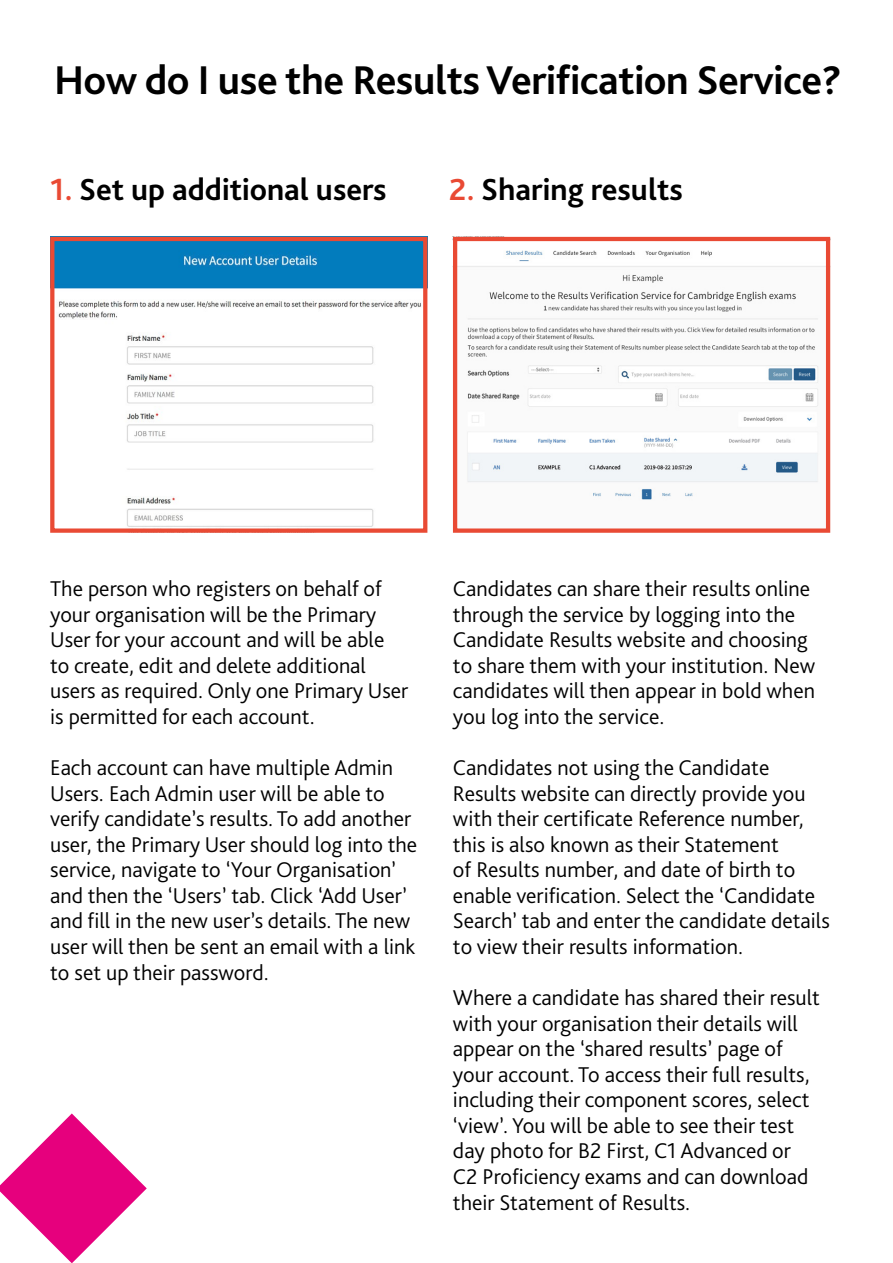
<style>
.page{position:relative;width:893px;height:1263px;background:#fff}
.page>*{position:absolute;margin:0;border:0;box-sizing:border-box;transform-origin:0 0}
.t1{font:700 63.9px "Bliss Pro";letter-spacing:-.01em;color:#000}
.t2{font:700 42px "Bliss Pro";letter-spacing:-.01em;color:#000}
.t3{font:700 31.95px "Bliss Pro";color:#000}
.t4{font:300 22.35px/25.5px "Bliss Pro";color:#000}
.s1{color:#e94a34}
</style>
<div class="page">
<img style="left:55px;top:242px;width:367px;height:285px">
<div style="left:50px;top:237px;width:377px;height:296px;border:4px solid #e94a34"></div>
<img style="left:458px;top:250px;width:367px;height:250px">
<div style="left:453px;top:237px;width:377px;height:296px;border:4px solid #e94a34"></div>
<svg style="left:0;top:1113px;width:147px;height:150px"></svg>
<p class="t1" style="left:52px;top:31px;width:830px">How do I use the Results Verifc</p>
<p class="t2" style="left:54px;top:54px;width:789px">How do I use the Results Verifcation Service?</p>
<p class="t3" style="left:50px;top:169px;width:338px"><span class="s1">1.</span> Set up additional users</p>
<p class="t3" style="left:449px;top:169px;width:235px"><span class="s1">2.</span> Sharing results</p>
<p class="t4" style="left:50px;top:575px;width:360px">The person who registers on behalf of your organisation will be the Primary User for your account and will be able to create, edit and delete additional users as required. Only one Primary User is permitted for each account.</p>
<p class="t4" style="left:50px;top:754px;width:368px">Each account can have multiple Admin Users. Each Admin user will be able to verify candidate’s results. To add another user, the Primary User should log into the service, navigate to ‘Your Organisation’ and then the ‘Users’ tab. Click ‘Add User’ and fill in the new user’s details. The new user will then be sent an email with a link to set up their password.</p>
<p class="t4" style="left:453px;top:575px;width:364px">Candidates can share their results online through the service by logging into the Candidate Results website and choosing to share them with your institution. New candidates will then appear in bold when you log into the service.</p>
<p class="t4" style="left:453px;top:754px;width:378px">Candidates not using the Candidate Results website can directly provide you with their certificate Reference number, this is also known as their Statement<br>of Results number, and date of birth to enable verification. Select the ‘Candidate Search’ tab and enter the candidate details to view their results information.</p>
<p class="t4" style="left:453px;top:984px;width:369px">Where a candidate has shared their result with your organisation their details will appear on the ‘shared results’ page of your account. To access their full results, including their component scores, select ‘view’. You will be able to see their test day photo for B2 First, C1 Advanced or C2 Proficiency exams and can download their Statement of Results.</p>
</div>
